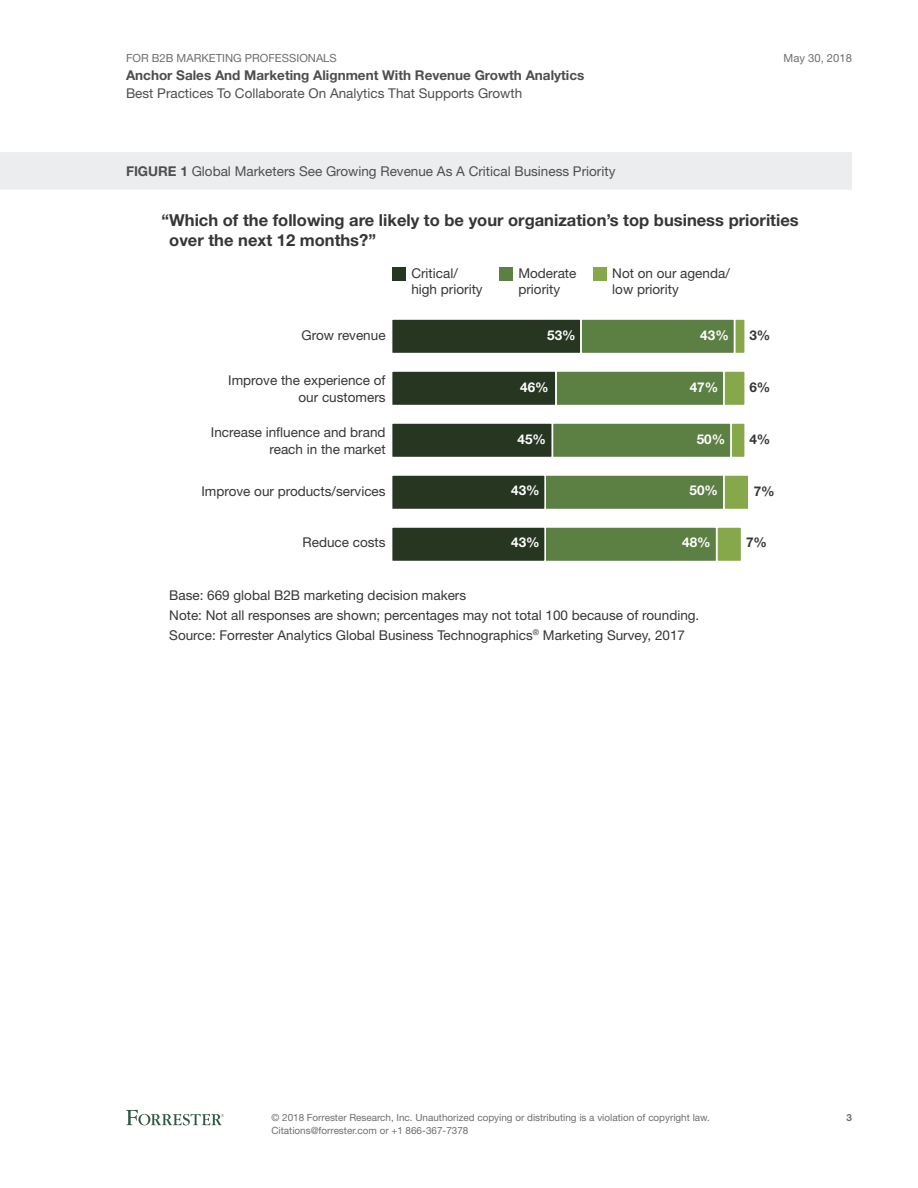
<style>
.page{position:relative;width:918px;height:1188px;background:#fff}
.page>*{position:absolute;margin:0;border:0;box-sizing:border-box;transform-origin:0 0}
.t1{font:700 16.5px/19.8px "Helvetica Neue LT Std";color:#363636}
.t2{font:13.5px/16.5px "Helvetica Neue LT Std";color:#363636}
.t3{font:13.5px "Helvetica Neue LT Std";color:#4e4e50}
.t4{font:700 13.5px "Helvetica Neue LT Std";color:#4e4e50}
.t5{font:700 13.5px "Helvetica Neue LT Std";color:#fff}
.t6{font:700 13.5px "Helvetica Neue LT Std";color:#363636}
.t7{font:11.25px "Helvetica Neue LT Std";color:#6d6e70}
.t8{font:9.9px/12.8px "Helvetica Neue LT Std";color:#6d6e70}
.t9{font:700 9.9px "Helvetica Neue LT Std";color:#6d6e70}
.s1{font-weight:700}
</style>
<div class="page">
<svg style="left:126px;top:1110px;width:98px;height:15px"></svg>
<div style="left:0;top:152px;width:852px;height:38px;background:#ecedee"></div>
<div style="left:734px;top:318px;width:12px;height:36px;background:#86a84b;border:2px solid #fff"></div>
<div style="left:723px;top:370px;width:23px;height:36px;background:#86a84b;border:2px solid #fff"></div>
<div style="left:730px;top:422px;width:16px;height:36px;background:#86a84b;border:2px solid #fff"></div>
<div style="left:723px;top:474px;width:27px;height:36px;background:#86a84b;border:2px solid #fff"></div>
<div style="left:716px;top:526px;width:26px;height:36px;background:#86a84b;border:2px solid #fff"></div>
<div style="left:580px;top:318px;width:155px;height:36px;background:#5c7f43;border:2px solid #fff"></div>
<div style="left:555px;top:370px;width:170px;height:36px;background:#5c7f43;border:2px solid #fff"></div>
<div style="left:551px;top:422px;width:181px;height:36px;background:#5c7f43;border:2px solid #fff"></div>
<div style="left:544px;top:474px;width:181px;height:36px;background:#5c7f43;border:2px solid #fff"></div>
<div style="left:544px;top:526px;width:173px;height:36px;background:#5c7f43;border:2px solid #fff"></div>
<div style="left:391px;top:318px;width:191px;height:36px;background:#273621;border:2px solid #fff"></div>
<div style="left:391px;top:370px;width:166px;height:36px;background:#273621;border:2px solid #fff"></div>
<div style="left:391px;top:422px;width:162px;height:36px;background:#273621;border:2px solid #fff"></div>
<div style="left:391px;top:474px;width:155px;height:36px;background:#273621;border:2px solid #fff"></div>
<div style="left:391px;top:526px;width:155px;height:36px;background:#273621;border:2px solid #fff"></div>
<div style="left:393px;top:267px;width:13px;height:13px;background:#273621"></div>
<div style="left:500px;top:267px;width:13px;height:13px;background:#5c7f43"></div>
<div style="left:594px;top:267px;width:13px;height:13px;background:#86a84b"></div>
<p class="t7" style="left:126px;top:51px;width:212px">For B2B Marketing Professionals</p>
<p class="t4" style="left:126px;top:67px;width:460px">Anchor Sales And Marketing Alignment With Revenue Growth Analytics</p>
<p class="t3" style="left:126px;top:85px;width:398px">Best Practices To Collaborate On Analytics That Supports Growth</p>
<p class="t3" style="left:126px;top:163px;width:491px"><span class="s1">FIGURE 1</span> Global Marketers See Growing Revenue As A Critical Business Priority</p>
<p class="t7" style="left:784px;top:51px;width:70px">May 30, 2018</p>
<p class="t1" style="left:169px;top:210px;width:631px;text-indent:-8px">“Which of the following are likely to be your organization’s top business priorities over the next 12 months?”</p>
<p class="t2" style="left:302px;top:327px;width:86px">Grow revenue</p>
<p class="t2" style="left:228px;top:372px;width:159px;text-align:right">Improve the experience of our customers</p>
<p class="t2" style="left:211px;top:424px;width:176px;text-align:right">Increase in uence and brand reach in the market</p>
<p class="t2" style="left:201px;top:482px;width:186px">Improve our products/services</p>
<p class="t2" style="left:303px;top:534px;width:85px">Reduce costs</p>
<p class="t2" style="left:411px;top:265px;width:73px">Critical/ high priority</p>
<p class="t2" style="left:518px;top:265px;width:60px">Moderate priority</p>
<p class="t2" style="left:612px;top:265px;width:119px">Not on our agenda/ low priority</p>
<p class="t5" style="left:547px;top:327px;width:30px">53%</p>
<p class="t5" style="left:700px;top:327px;width:30px">43%</p>
<p class="t6" style="left:749px;top:327px;width:23px">3%</p>
<p class="t5" style="left:520px;top:378px;width:30px">46%</p>
<p class="t5" style="left:690px;top:378px;width:30px">47%</p>
<p class="t6" style="left:749px;top:378px;width:23px">6%</p>
<p class="t5" style="left:518px;top:430px;width:30px">45%</p>
<p class="t5" style="left:697px;top:430px;width:30px">50%</p>
<p class="t6" style="left:749px;top:430px;width:23px">4%</p>
<p class="t5" style="left:511px;top:482px;width:30px">43%</p>
<p class="t5" style="left:690px;top:482px;width:30px">50%</p>
<p class="t6" style="left:754px;top:482px;width:23px">7%</p>
<p class="t5" style="left:511px;top:534px;width:30px">43%</p>
<p class="t5" style="left:682px;top:534px;width:30px">48%</p>
<p class="t6" style="left:746px;top:534px;width:23px">7%</p>
<p class="t2" style="left:169px;top:585px;width:532px;line-height:19.8px">Base: 669 global B2B marketing decision makers<br>Note: Not all responses are shown; percentages may not total 100 because of rounding.<br>Source: Forrester Analytics Global Business Technographics<sup>®</sup> Marketing Survey, 2017</p>
<p class="t8" style="left:272px;top:1111px;width:440px">© 2018 Forrester Research, I nc. Unauthorized copying or distributing is a violation of copyright law.<br>Citations@forrester.com or +1 866-367-7378</p>
<p class="t9" style="left:846px;top:1112px;width:7px">3</p>
</div>
